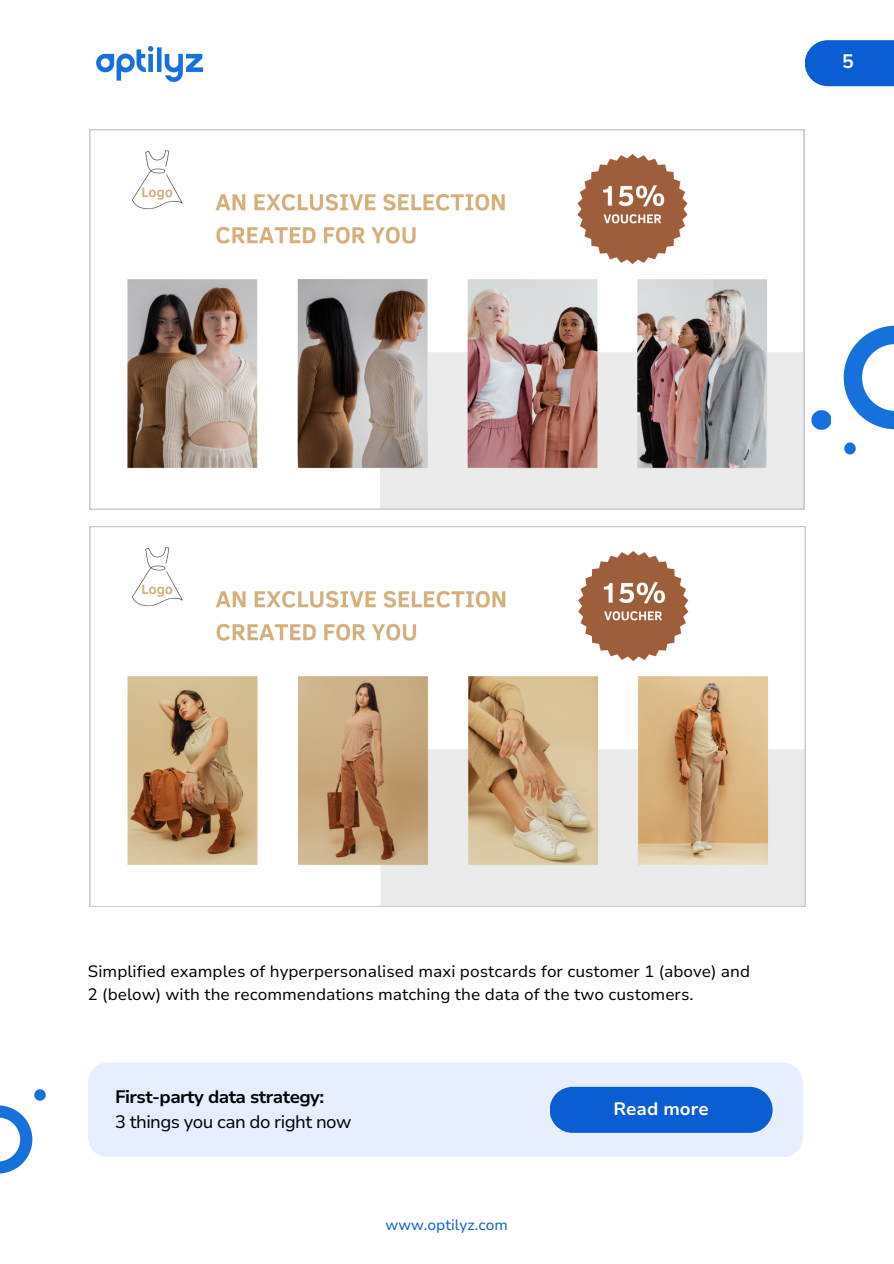
<style>
.page{position:relative;width:894px;height:1264px;background:#fff}
.page>*{position:absolute;margin:0;border:0;box-sizing:border-box;transform-origin:0 0}
.t1{font:700 19.5px "Nunito Sans 10 pt";color:#fff}
.t2{font:700 18px "Nunito Sans 10 pt";letter-spacing:-.03em;color:#000}
.t3{font:18px "Nunito Sans 10 pt";letter-spacing:-.03em;color:#000}
.t4{font:700 18px "Nunito Sans 10 pt";color:#fff}
.t5{font:16.5px/22.5px "Nunito Sans 10 pt";color:#000}
.t6{font:15px "Nunito Sans 10 pt";color:#0b5dd3}
</style>
<div class="page">
<img style="left:96px;top:46px;width:108px;height:36px">
<svg style="left:89px;top:129px;width:715px;height:380px"></svg>
<svg style="left:89px;top:526px;width:716px;height:380px"></svg>
<svg style="left:805px;top:40px;width:88px;height:46px;background:#1966d5"></svg>
<img style="left:0;top:1105px;width:33px;height:69px">
<svg style="left:34px;top:1089px;width:11px;height:12px"></svg>
<div style="left:88px;top:1062px;width:714px;height:95px;background:#e6eeff;border-radius:20px"></div>
<div style="left:550px;top:1086px;width:222px;height:46px;background:#0b5dd3"></div>
<img style="left:843px;top:325px;width:50px;height:105px">
<img style="left:811px;top:410px;width:19px;height:19px">
<svg style="left:844px;top:442px;width:11px;height:13px"></svg>
<p class="t1" style="left:842px;top:49px;width:13px">5</p>
<p class="t5" style="left:88px;top:960px;width:663px">Simplified examples of hyperpersonalised maxi postcards for customer 1 (above) and<br>2 (below) with the recommendations matching the data of the two customers.</p>
<p class="t2" style="left:115px;top:1084px;width:210px">First-party data strategy:</p>
<p class="t3" style="left:115px;top:1109px;width:238px">3 things you can do right now</p>
<p class="t6" style="left:385px;top:1215px;width:124px">www.optilyz.com</p>
<p class="t4" style="left:613px;top:1096px;width:97px">Read more</p>
</div>
